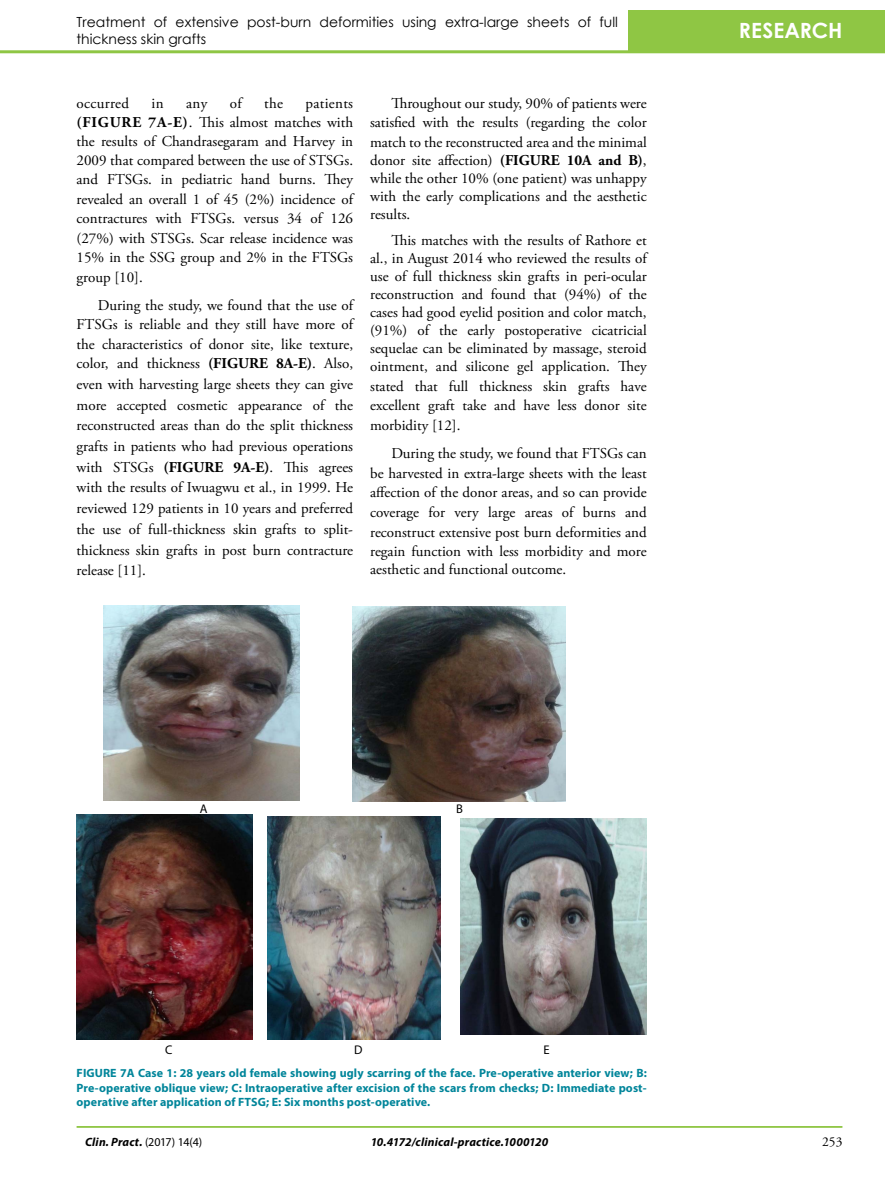
<style>
.page{position:relative;width:885px;height:1191px;background:#fff}
.page>*{position:absolute;margin:0;border:0;box-sizing:border-box;transform-origin:0 0}
.t1{font:700 21px "Century Gothic";color:#fff}
.t2{font:15px/19.4px "Adobe Garamond Pro";color:#000;text-align:justify}
.t3{font:15px "Adobe Garamond Pro";letter-spacing:.02em;color:#000}
.t4{font:13.95px/17.2px "Century Gothic";color:#000}
.t5{font:13.5px "Adobe Garamond Pro";color:#000}
.t6{font:12.6px "Myriad Pro";color:#000}
.t7{font:700 12px/14.4px "Myriad Pro";letter-spacing:.01em;color:#00859a;text-align:justify}
.t8{font:italic 700 12px "Myriad Pro";letter-spacing:.015em;color:#000}
.s1{font-weight:700}
.s2{font-weight:400;font-style:normal}
</style>
<div class="page">
<hr style="left:0;top:50px;width:884px;height:3px;background:#8fc644">
<hr style="left:77px;top:1126px;width:765px;height:1px;background:#8fc644">
<div style="left:628px;top:10px;width:256px;height:42px;background:#8fc644"></div>
<img style="left:103px;top:605px;width:197px;height:195px">
<img style="left:460px;top:818px;width:186px;height:216px">
<img style="left:352px;top:606px;width:213px;height:195px">
<img style="left:77px;top:815px;width:175px;height:224px">
<img style="left:267px;top:816px;width:173px;height:223px">
<p class="t4" style="left:77px;top:13px;width:543px">Treatment of extensive post-burn deformities using extra-large sheets of full thickness skin grafts</p>
<p class="t3" style="left:77px;top:94px;width:54px">occurred</p>
<p class="t2" style="left:152px;top:94px;width:14px">in</p>
<p class="t2" style="left:186px;top:94px;width:23px">any</p>
<p class="t2" style="left:230px;top:94px;width:13px">of</p>
<p class="t2" style="left:264px;top:94px;width:20px">the</p>
<p class="t2" style="left:77px;top:94px;width:278px;text-indent:229px">patients <span class="s1">(FIGURE 7A-E)</span>. This almost matches with the results of Chandrasegaram and Harvey in 2009 that compared between the use of STSGs. and FTSGs. in pediatric hand burns. They revealed an overall 1 of 45 (2%) incidence of contractures with FTSGs. versus 34 of 126 (27%) with STSGs. Scar release incidence was 15% in the SSG group and 2% in the FTSGs group [10].</p>
<p class="t2" style="left:77px;top:295px;width:278px;line-height:20.4px;text-indent:21px">During the study, we found that the use of FTSGs is reliable and they still have more of the characteristics of donor site, like texture, color, and thickness <span class="s1">(FIGURE 8A-E)</span>. Also, even with harvesting large sheets they can give more accepted cosmetic appearance of the reconstructed areas than do the split thickness grafts in patients who had previous operations with STSGs <span class="s1">(FIGURE 9A-E)</span>. This agrees with the results of Iwuagwu et al., in 1999. He reviewed 129 patients in 10 years and preferred the use of full-thickness skin grafts to split&shy;thickness skin grafts in post burn contracture release [11].</p>
<p class="t2" style="left:370px;top:94px;width:278px;text-indent:21px">Throughout our study, 90% of patients were satisfied with the results (regarding the color match to the reconstructed area and the minimal</p>
<p class="t2" style="left:370px;top:151px;width:278px;line-height:18px">donor site affection) <span class="s1">(FIGURE 10A and B)</span>, while the other 10% (one patient) was unhappy with the early complications and the aesthetic results.</p>
<p class="t2" style="left:370px;top:232px;width:278px;line-height:18px;text-indent:21px">This matches with the results of Rathore et al., in August 2014 who reviewed the results of use of full thickness skin grafts in peri-ocular reconstruction and found that (94%) of the cases had good eyelid position and color match, (91%) of the early postoperative cicatricial sequelae can be eliminated by massage, steroid ointment, and silicone gel application. They</p>
<p class="t2" style="left:370px;top:377px;width:278px">stated that full thickness skin grafts have excellent graft take and have less donor site morbidity [12].</p>
<p class="t2" style="left:370px;top:444px;width:278px;text-indent:21px">During the study, we found that FTSGs can be harvested in extra-large sheets with the least affection of the donor areas, and so can provide coverage for very large areas of burns and reconstruct extensive post burn deformities and regain function with less morbidity and more aesthetic and functional outcome.</p>
<p class="t6" style="left:200px;top:800px;width:9px">A</p>
<p class="t6" style="left:456px;top:800px;width:8px">B</p>
<h1 class="t1" style="left:739px;top:14px;width:105px">RESEARCH</h1>
<p class="t6" style="left:165px;top:1042px;width:9px">C</p>
<p class="t6" style="left:354px;top:1042px;width:10px">D</p>
<p class="t6" style="left:543px;top:1042px;width:8px">E</p>
<p class="t7" style="left:77px;top:1065px;width:571px">FIGURE 7A Case 1: 28 years old female showing ugly scarring of the face. Pre-operative anterior view; B:<br>Pre-operative oblique view; C: Intraoperative after excision of the scars from checks; D: Immediate post&shy;operative after application of FTSG; E: Six months post-operative.</p>
<p class="t8" style="left:85px;top:1133px;width:119px">Clin. Pract. <span class="s2">(2017) 14(4)</span></p>
<p class="t5" style="left:822px;top:1133px;width:22px">253</p>
<p class="t8" style="left:371px;top:1133px;width:179px">10.4172/clinical-practice.1000120</p>
</div>
